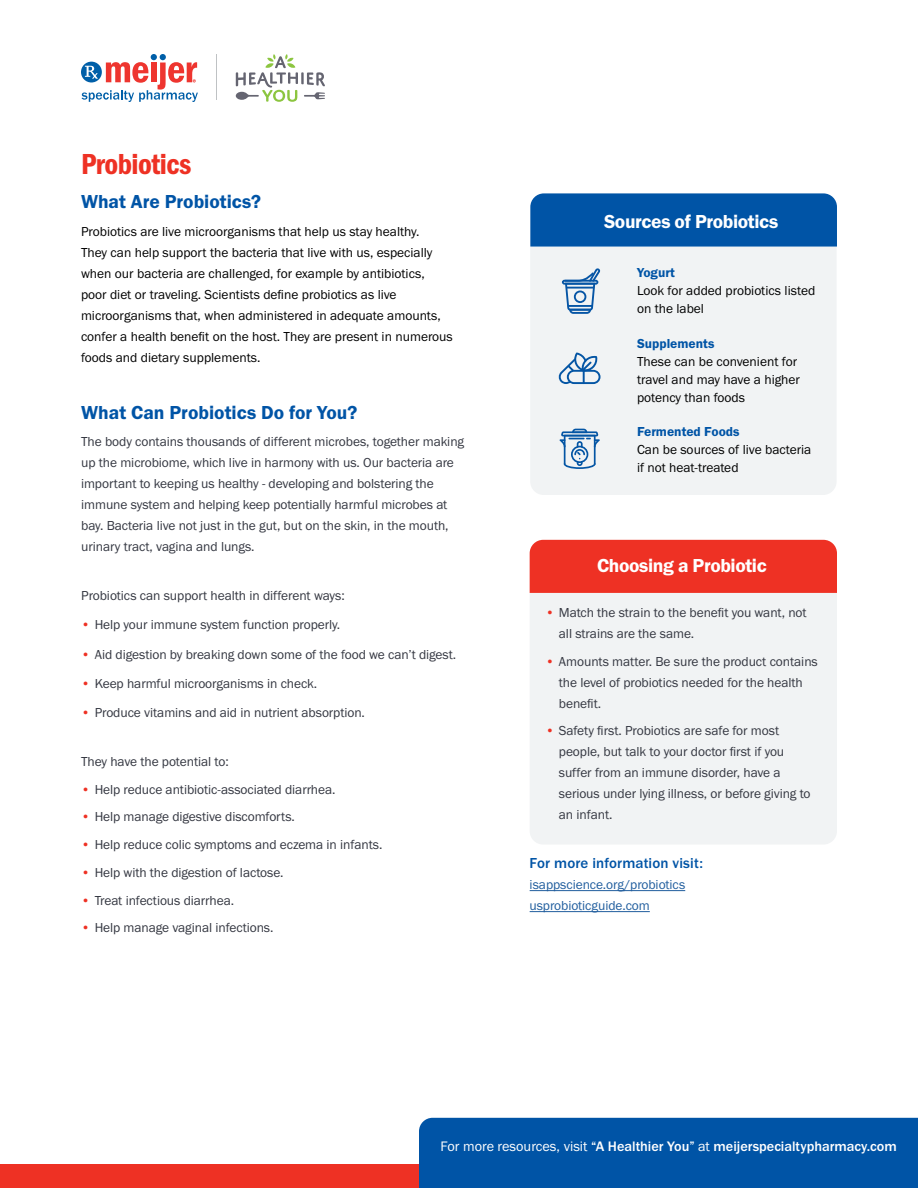
<style>
.page{position:relative;width:918px;height:1188px;background:#fff}
.page>*{position:absolute;margin:0;border:0;box-sizing:border-box;transform-origin:0 0}
.t1{font:30px "Franklin Gothic URW Con Dem";letter-spacing:-.02em;color:#ee3124}
.t2{font:19.5px "Franklin Gothic URW Dem";color:#0054a6}
.t3{font:19.5px "Franklin Gothic URW Dem";letter-spacing:-.02em;color:#fff}
.t4{font:500 15px "Franklin Gothic URW";letter-spacing:.01em;color:#0054a6}
.t5{font:500 14.25px "Franklin Gothic URW";color:#fff}
.t6{font:13.5px/21px "Franklin Gothic URW Boo";letter-spacing:-.005em;color:#343741}
.t7{font:13.5px/21px "Franklin Gothic URW Boo";color:#000}
.t8{font:13.5px/21px "Franklin Gothic URW Boo";letter-spacing:-.005em;color:#215e9e}
.t9{font:13.5px "Franklin Gothic URW Dem";color:#0054a6}
.s1{color:#ee3124}
.s2{font-family:"Franklin Gothic URW Boo";font-weight:400}
</style>
<div class="page">
<div style="left:0;top:1164px;width:918px;height:24px;background:#ee3124"></div>
<div style="left:419px;top:1118px;width:499px;height:70px;background:#0054a6"></div>
<hr style="left:217px;top:54px;width:1px;height:46px;background:#bfc2c4">
<svg style="left:82px;top:54px;width:116px;height:48px"></svg>
<svg style="left:236px;top:54px;width:89px;height:48px"></svg>
<hr style="left:530px;top:890px;width:155px;height:1px;background:#215e9e">
<hr style="left:530px;top:911px;width:120px;height:1px;background:#215e9e">
<div style="left:530px;top:247px;width:306px;height:248px;background:#f1f3f4"></div>
<div style="left:530px;top:193px;width:307px;height:54px;background:#0054a6"></div>
<svg style="left:562px;top:268px;width:38px;height:46px"></svg>
<svg style="left:558px;top:352px;width:43px;height:32px"></svg>
<svg style="left:560px;top:429px;width:40px;height:40px"></svg>
<div style="left:530px;top:540px;width:307px;height:53px;background:#ee3124"></div>
<div style="left:530px;top:593px;width:307px;height:251px;background:#f1f3f4"></div>
<h1 class="t1" style="left:81px;top:144px;width:112px">Probiotics</h1>
<h2 class="t2" style="left:81px;top:190px;width:182px">What Are Probiotics?</h2>
<p class="t7" style="left:81px;top:221px;width:373px">Probiotics are live microorganisms that help us stay healthy.<br>They can help support the bacteria that live with us, especially when our bacteria are challenged, for example by antibiotics, poor diet or traveling. Scientists define probiotics as live microorganisms that, when administered in adequate amounts, confer a health benefit on the host. They are present in numerous foods and dietary supplements.</p>
<h2 class="t2" style="left:81px;top:400px;width:278px">What Can Probiotics Do for You?</h2>
<p class="t6" style="left:81px;top:431px;width:384px">The body contains thousands of different microbes, together making up the microbiome, which live in harmony with us. Our bacteria are important to keeping us healthy - developing and bolstering the immune system and helping keep potentially harmful microbes at bay. Bacteria live not just in the gut, but on the skin, in the mouth, urinary tract, vagina and lungs.</p>
<p class="t6" style="left:81px;top:585px;width:265px">Probiotics can support health in different ways:</p>
<p class="t6" style="left:81px;top:614px;width:261px"><span class="s1">•</span> Help your immune system function properly.</p>
<p class="t6" style="left:81px;top:643px;width:377px"><span class="s1">•</span> Aid digestion by breaking down some of the food we can’t digest.</p>
<p class="t6" style="left:81px;top:673px;width:238px"><span class="s1">•</span> Keep harmful microorganisms in check.</p>
<p class="t6" style="left:81px;top:702px;width:285px"><span class="s1">•</span> Produce vitamins and aid in nutrient absorption.</p>
<p class="t6" style="left:81px;top:751px;width:149px">They have the potential to:</p>
<p class="t6" style="left:81px;top:778px;width:256px"><span class="s1">•</span> Help reduce antibiotic-associated diarrhea.</p>
<p class="t6" style="left:81px;top:806px;width:215px"><span class="s1">•</span> Help manage digestive discomforts.</p>
<p class="t6" style="left:81px;top:834px;width:303px"><span class="s1">•</span> Help reduce colic symptoms and eczema in infants.</p>
<p class="t6" style="left:81px;top:862px;width:204px"><span class="s1">•</span> Help with the digestion of lactose.</p>
<p class="t6" style="left:81px;top:889px;width:154px"><span class="s1">•</span> Treat infectious diarrhea.</p>
<p class="t6" style="left:81px;top:917px;width:194px"><span class="s1">•</span> Help manage vaginal infections.</p>
<h2 class="t3" style="left:604px;top:210px;width:176px">Sources of Probiotics</h2>
<p class="t9" style="left:637px;top:265px;width:40px">Yogurt</p>
<p class="t7" style="left:637px;top:282px;width:180px;line-height:18px">Look for added probiotics listed on the label</p>
<p class="t9" style="left:637px;top:335px;width:79px">Supplements</p>
<p class="t7" style="left:637px;top:352px;width:165px;line-height:18px">These can be convenient for travel and may have a higher potency than foods</p>
<p class="t9" style="left:637px;top:423px;width:104px">Fermented Foods</p>
<p class="t7" style="left:637px;top:440px;width:176px;line-height:18px">Can be sources of live bacteria if not heat-treated</p>
<h2 class="t3" style="left:597px;top:553px;width:171px">Choosing a Probiotic</h2>
<p class="t6" style="left:559px;top:602px;width:249px;text-indent:-14px"><span class="s1">•</span> Match the strain to the benefit you want, not all strains are the same.</p>
<p class="t6" style="left:559px;top:650px;width:260px;text-indent:-14px"><span class="s1">•</span> Amounts matter. Be sure the product contains the level of probiotics needed for the health benefit.</p>
<p class="t6" style="left:559px;top:720px;width:253px;text-indent:-14px"><span class="s1">•</span> Safety first. Probiotics are safe for most people, but talk to your doctor first if you suffer from an immune disorder, have a serious under lying illness, or before giving to an infant.</p>
<p class="t4" style="left:530px;top:854px;width:175px">For more information visit:</p>
<p class="t8" style="left:530px;top:874px;width:157px">isappscience.org/probiotics usprobioticguide.com</p>
<p class="t5" style="left:441px;top:1137px;width:458px"><span class="s2">For more resources, visit</span> “A Healthier You” <span class="s2">at</span> meijerspecialtypharmacy.com</p>
</div>
